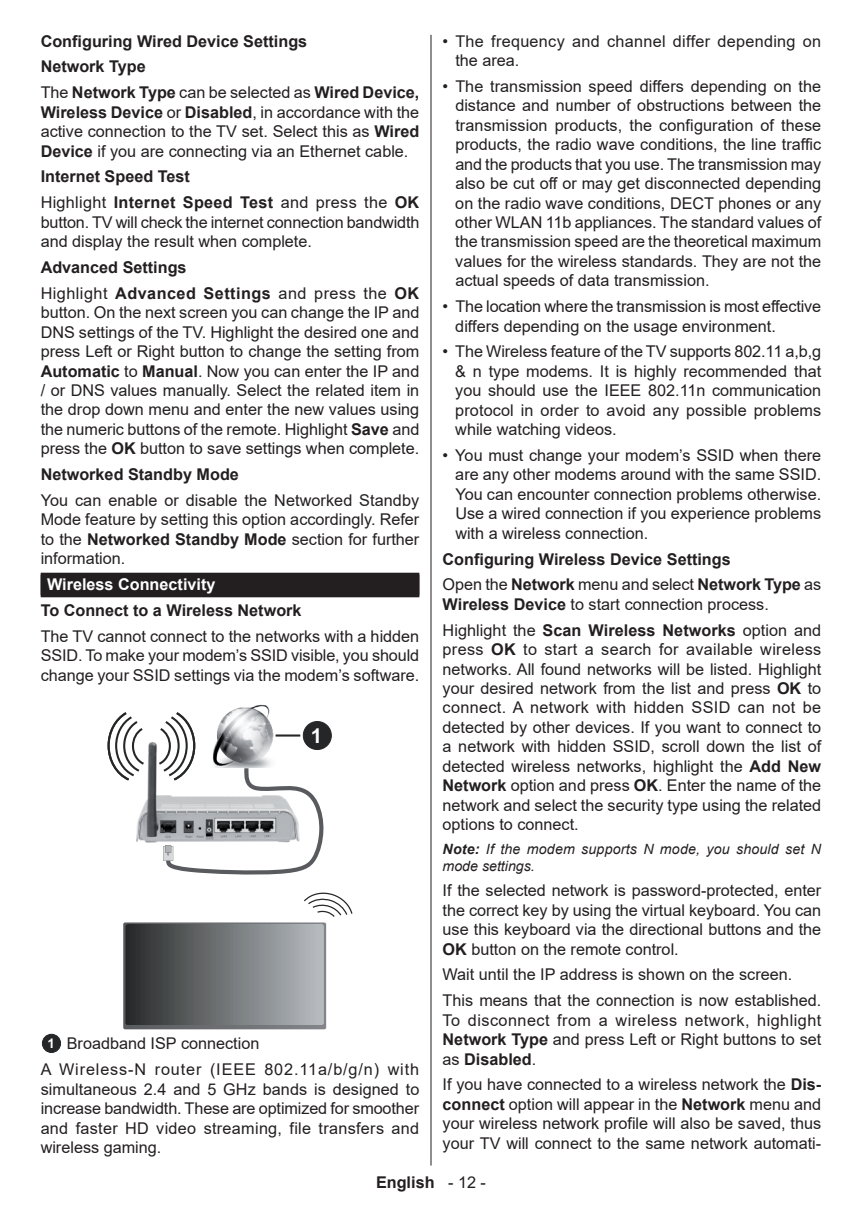
<style>
.page{position:relative;width:862px;height:1212px;background:#fff}
.page>*{position:absolute;margin:0;border:0;box-sizing:border-box;transform-origin:0 0}
.t1{font:700 20.47px "Arial";color:#fdfefe}
.t2{font:16.2px/19.3px "Arial";color:#231f20;text-align:justify}
.t3{font:700 16.2px/25.9px "Arial";color:#231f20}
.t4{font:16.2px/25.9px "Arial";letter-spacing:.055em;color:#231f20}
.t5{font:16.2px/19.3px "Arial";letter-spacing:.02em;color:#231f20}
.t6{font:700 16.2px "Arial";color:#fff}
.t7{font:italic 14.17px/17.1px "Arial";letter-spacing:.015em;color:#231f20}
.s1{font-weight:400}
.s2{font-weight:700}
.s3{font-weight:700;font-size:13.28px;color:#fdfefe}
</style>
<div class="page">
<hr style="left:430px;top:35px;width:1px;height:1130px;background:#231f20">
<div style="left:41px;top:573px;width:378px;height:22px;background:#231f20"></div>
<div style="left:41px;top:575px;width:378px;height:22px;background:#231f20"></div>
<img style="left:136px;top:743px;width:20px;height:99px">
<img style="left:233px;top:704px;width:37px;height:6px">
<svg style="left:107px;top:712px;width:39px;height:70px"></svg>
<svg style="left:156px;top:710px;width:169px;height:165px"></svg>
<svg style="left:123px;top:892px;width:230px;height:137px"></svg>
<hr style="left:275px;top:734px;width:25px;height:2px;background:#252627">
<div style="left:303px;top:721px;width:28px;height:28px;background:#252627;border-radius:50%"></div>
<div style="left:303px;top:721px;width:28px;height:29px;border:1px solid #252627;border-radius:50%"></div>
<div style="left:42px;top:1034px;width:19px;height:18px;background:#252627;border-radius:50%"></div>
<div style="left:42px;top:1034px;width:19px;height:19px;border:1px solid #252627;border-radius:50%"></div>
<p class="t3" style="left:41px;top:28px;width:380px">Configuring Wired Device Settings<br>Network Type<br><span class="s1">The</span> Network Type <span class="s1">can be selected as</span> Wired Device,</p>
<p class="t2" style="left:41px;top:102px;width:380px"><span class="s2">Wireless Device</span> or <span class="s2">Disabled</span>, in accordance with the active connection to the TV set. Select this as <span class="s2">Wired Device</span> if you are connecting via an Ethernet cable.</p>
<p class="t3" style="left:41px;top:164px;width:380px">Internet Speed Test<br><span class="s1">Highlight</span> Internet Speed Test <span class="s1">and press the</span> OK</p>
<p class="t2" style="left:41px;top:212px;width:380px">button. TV will check the internet connection bandwidth and display the result when complete.</p>
<p class="t3" style="left:41px;top:254px;width:380px">Advanced Settings<br><span class="s1">Highlight</span> Advanced Settings <span class="s1">and press the</span> OK</p>
<p class="t2" style="left:41px;top:303px;width:380px">button. On the next screen you can change the IP and DNS settings of the TV. Highlight the desired one and press Left or Right button to change the setting from <span class="s2">Automatic</span> to <span class="s2">Manual</span>. Now you can enter the IP and / or DNS values manually. Select the related item in the drop down menu and enter the new values using the numeric buttons of the remote. Highlight <span class="s2">Save</span> and press the <span class="s2">OK</span> button to save settings when complete.</p>
<p class="t3" style="left:41px;top:462px;width:200px">Networked Standby Mode</p>
<p class="t2" style="left:41px;top:490px;width:380px">You can enable or disable the Networked Standby Mode feature by setting this option accordingly. Refer to the <span class="s2">Networked Standby Mode</span> section for further information.</p>
<p class="t6" style="left:47px;top:573px;width:170px">Wireless Connectivity</p>
<p class="t3" style="left:41px;top:597px;width:262px">To Connect to a Wireless Network</p>
<p class="t2" style="left:41px;top:626px;width:380px">The TV cannot connect to the networks with a hidden SSID. To make your modem’s SSID visible, you should change your SSID settings via the modem’s software.</p>
<p class="t1" style="left:311px;top:722px;width:13px">1</p>
<p class="t4" style="left:41px;top:1031px;width:380px;text-indent:7px"><span class="s3">1</span> Broadband ISP connection<br>A Wireless-N router (IEEE 802.11a/b/g/n) with</p>
<p class="t2" style="left:41px;top:1079px;width:380px">simultaneous 2.4 and 5 GHz bands is designed to increase bandwidth. These are optimized for smoother and faster HD video streaming, file transfers and wireless gaming.</p>
<p class="t5" style="left:455px;top:31px;width:367px;text-indent:-13px">• The frequency and channel differ depending on the area.</p>
<p class="t2" style="left:455px;top:76px;width:367px;text-indent:-13px">• The transmission speed differs depending on the distance and number of obstructions between the transmission products, the configuration of these products, the radio wave conditions, the line traffic and the products that you use. The transmission may also be cut off or may get disconnected depending on the radio wave conditions, DECT phones or any other WLAN 11b appliances. The standard values of the transmission speed are the theoretical maximum values for the wireless standards. They are not the actual speeds of data transmission.</p>
<p class="t2" style="left:455px;top:297px;width:367px;text-indent:-13px">• The location where the transmission is most effective differs depending on the usage environment.</p>
<p class="t2" style="left:455px;top:342px;width:367px;text-indent:-13px">• The Wireless feature of the TV supports 802.11 a,b,g &amp; n type modems. It is highly recommended that you should use the IEEE 802.11n communication protocol in order to avoid any possible problems while watching videos.</p>
<p class="t2" style="left:455px;top:445px;width:367px;text-indent:-13px">• You must change your modem’s SSID when there are any other modems around with the same SSID.<br>You can encounter connection problems otherwise.<br>Use a wired connection if you experience problems with a wireless connection.</p>
<p class="t3" style="left:442px;top:546px;width:380px">Configuring Wireless Device Settings<br><span class="s1">Open the</span> Network <span class="s1">menu and select</span> Network Type <span class="s1">as</span></p>
<p class="t2" style="left:442px;top:591px;width:380px;line-height:25.9px"><span class="s2">Wireless Device</span> to start connection process.<br>Highlight the <span class="s2">Scan Wireless Networks</span> option and</p>
<p class="t2" style="left:442px;top:640px;width:380px">press <span class="s2">OK</span> to start a search for available wireless networks. All found networks will be listed. Highlight your desired network from the list and press <span class="s2">OK</span> to connect. A network with hidden SSID can not be detected by other devices. If you want to connect to a network with hidden SSID, scroll down the list of detected wireless networks, highlight the <span class="s2">Add New Network</span> option and press <span class="s2">OK</span>. Enter the name of the network and select the security type using the related options to connect.</p>
<p class="t7" style="left:442px;top:840px;width:380px"><span class="s2">Note:</span> If the modem supports N mode, you should set N mode settings.</p>
<p class="t2" style="left:442px;top:881px;width:380px">If the selected network is password-protected, enter the correct key by using the virtual keyboard. You can use this keyboard via the directional buttons and the <span class="s2">OK</span> button on the remote control.</p>
<p class="t2" style="left:442px;top:962px;width:380px;line-height:25.9px">Wait until the IP address is shown on the screen.<br>This means that the connection is now established.</p>
<p class="t2" style="left:442px;top:1010px;width:380px">To disconnect from a wireless network, highlight <span class="s2">Network Type</span> and press Left or Right buttons to set as <span class="s2">Disabled</span>.</p>
<p class="t2" style="left:442px;top:1075px;width:380px">If you have connected to a wireless network the <span class="s2">Dis&shy;connect</span> option will appear in the <span class="s2">Network</span> menu and your wireless network profile will also be saved, thus your TV will connect to the same network automati-</p>
<p class="t3" style="left:376px;top:1170px;width:111px">English <span class="s1">- 12 -</span></p>
</div>
